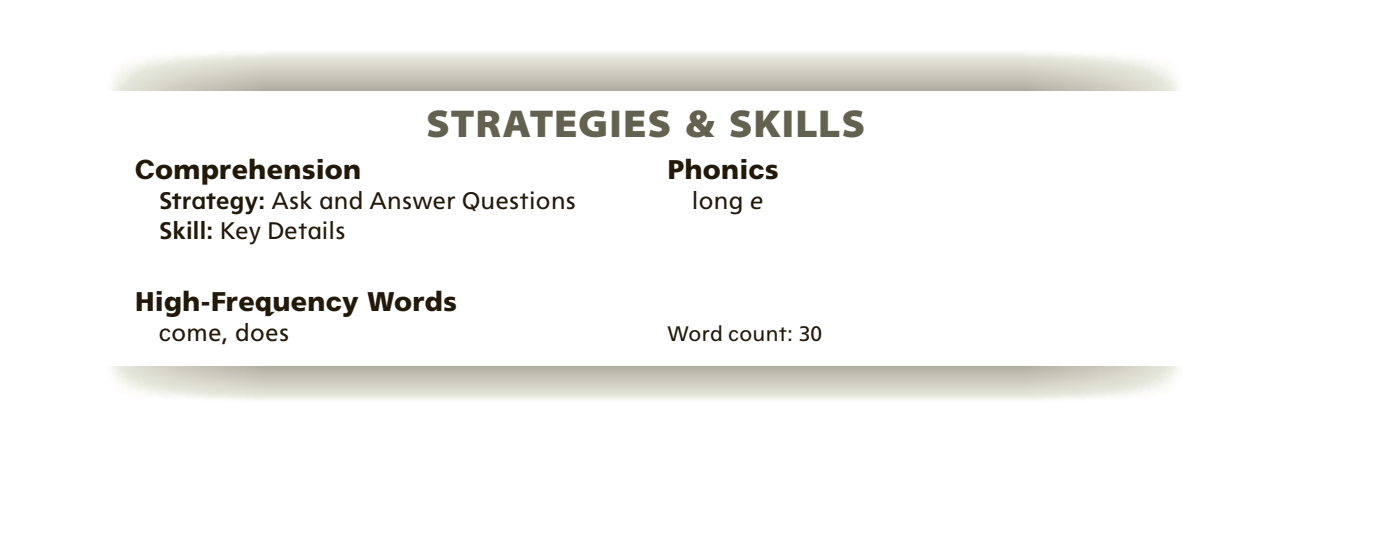
<style>
.page{position:relative;width:1400px;height:553px;background:#fff}
.page>*{position:absolute;margin:0;border:0;box-sizing:border-box;transform-origin:0 0}
.t1{font:900 semi-expanded 39px "Myriad Pro";letter-spacing:.02em;color:#636251}
.t2{font:27px "MGH Frutiger Blk Std";letter-spacing:.015em;color:#22190a}
.t3{font:24px/30px "MGH Frutiger Std";letter-spacing:.015em;color:#22190a}
.t4{font:21px "MGH Frutiger Std";letter-spacing:.02em;color:#22190a}
.s1{font-weight:700}
.s2{font-style:italic}
</style>
<div class="page">
<p class="t1" style="left:426px;top:109px;width:440px">STRATEGIES &amp; SKILLS</p>
<p class="t2" style="left:135px;top:159px;width:228px">Comprehension</p>
<p class="t3" style="left:159px;top:188px;width:418px"><span class="s1">Strategy:</span> Ask and Answer Questions<br><span class="s1">Skill:</span> Key Details</p>
<p class="t2" style="left:135px;top:291px;width:323px">High-Frequency Words</p>
<p class="t3" style="left:159px;top:320px;width:131px">come, does</p>
<p class="t2" style="left:668px;top:159px;width:112px">Phonics</p>
<p class="t3" style="left:692px;top:188px;width:73px">long <span class="s2">e</span></p>
<p class="t4" style="left:667px;top:325px;width:156px">Word count: 30</p>
</div>
